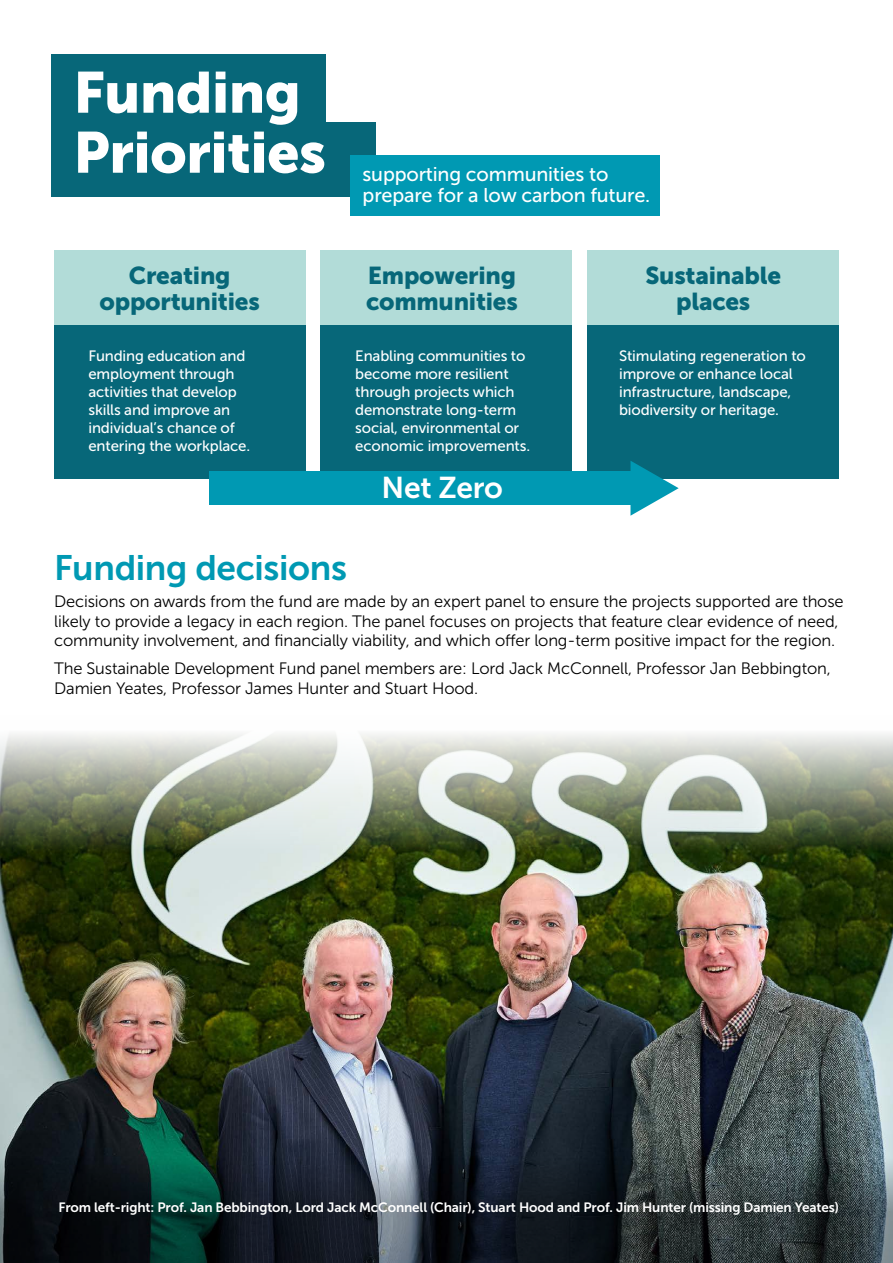
<style>
.page{position:relative;width:893px;height:1263px;background:#fff}
.page>*{position:absolute;margin:0;border:0;box-sizing:border-box;transform-origin:0 0}
.t1{font:57.6px/60px "Museo Sans 900";letter-spacing:-.01em;color:#fff}
.t2{font:35.25px "Museo Sans 700";letter-spacing:-.01em;color:#0099b3}
.t3{font:30px "Museo Sans 700";letter-spacing:-.01em;color:#fff}
.t4{font:24.3px/25.7px "Museo Sans 900";letter-spacing:-.01em;color:#076779;text-align:center}
.t5{font:19.95px/21px "Museo Sans 500";letter-spacing:-.01em;color:#fff}
.t6{font:16.5px/19.5px "Museo Sans 300";letter-spacing:-.01em;color:#000}
.t7{font:15px/18px "Museo Sans 500";letter-spacing:-.01em;color:#fff}
.t8{font:13.5px "Museo Sans 700";letter-spacing:-.01em;color:#fff}
</style>
<div class="page">
<img style="left:0;top:734px;width:893px;height:420px">
<div style="left:54px;top:324px;width:251px;height:155px;background:#076779"></div>
<div style="left:54px;top:250px;width:251px;height:75px;background:#b2dcd8"></div>
<div style="left:588px;top:324px;width:251px;height:155px;background:#076779"></div>
<div style="left:588px;top:250px;width:251px;height:75px;background:#b2dcd8"></div>
<div style="left:321px;top:324px;width:251px;height:155px;background:#076779"></div>
<div style="left:321px;top:250px;width:251px;height:75px;background:#b2dcd8"></div>
<div style="left:51px;top:54px;width:275px;height:74px;background:#076779"></div>
<div style="left:51px;top:122px;width:325px;height:74px;background:#076779"></div>
<div style="left:351px;top:155px;width:309px;height:61px;background:#0099b3"></div>
<div style="left:209px;top:471px;width:421px;height:34px;background:#0099b3"></div>
<svg style="left:630px;top:461px;width:49px;height:55px"></svg>
<svg style="left:0;top:1154px;width:893px;height:109px;background:#202c31"></svg>
<h1 class="t1" style="left:73px;top:62px;width:254px">Funding<br>Priorities</h1>
<h3 class="t4" style="left:100px;top:263px;width:162px">Creating opportunities</h3>
<p class="t5" style="left:363px;top:164px;width:289px">supporting communities to prepare for a low carbon future.</p>
<h3 class="t4" style="left:366px;top:263px;width:153px;text-align:left">Empowering communities</h3>
<h3 class="t4" style="left:645px;top:263px;width:137px">Sustainable places</h3>
<p class="t7" style="left:88px;top:347px;width:163px">Funding education and employment through activities that develop skills and improve an individual’s chance of entering the workplace.</p>
<p class="t7" style="left:619px;top:347px;width:188px">Stimulating regeneration to improve or enhance local infrastructure, landscape, biodiversity or heritage.</p>
<p class="t7" style="left:355px;top:347px;width:176px">Enabling communities to become more resilient through projects which demonstrate long-term social, environmental or economic improvements.</p>
<h3 class="t3" style="left:381px;top:471px;width:123px">Net Zero</h3>
<h2 class="t2" style="left:54px;top:548px;width:294px">Funding decisions</h2>
<p class="t6" style="left:54px;top:592px;width:791px">Decisions on awards from the fund are made by an expert panel to ensure the projects supported are those likely to provide a legacy in each region. The panel focuses on projects that feature clear evidence of need, community involvement, and financially viability, and which offer long-term positive impact for the region.</p>
<p class="t6" style="left:54px;top:659px;width:778px">The Sustainable Development Fund panel members are: Lord Jack McConnell, Professor Jan Bebbington,<br>Damien Yeates, Professor James Hunter and Stuart Hood.</p>
<p class="t8" style="left:58px;top:1199px;width:782px">From left-right: Prof. Jan Bebbington, Lord Jack McConnell (Chair), Stuart Hood and Prof. Jim Hunter (missing Damien Yeates)</p>
</div>
